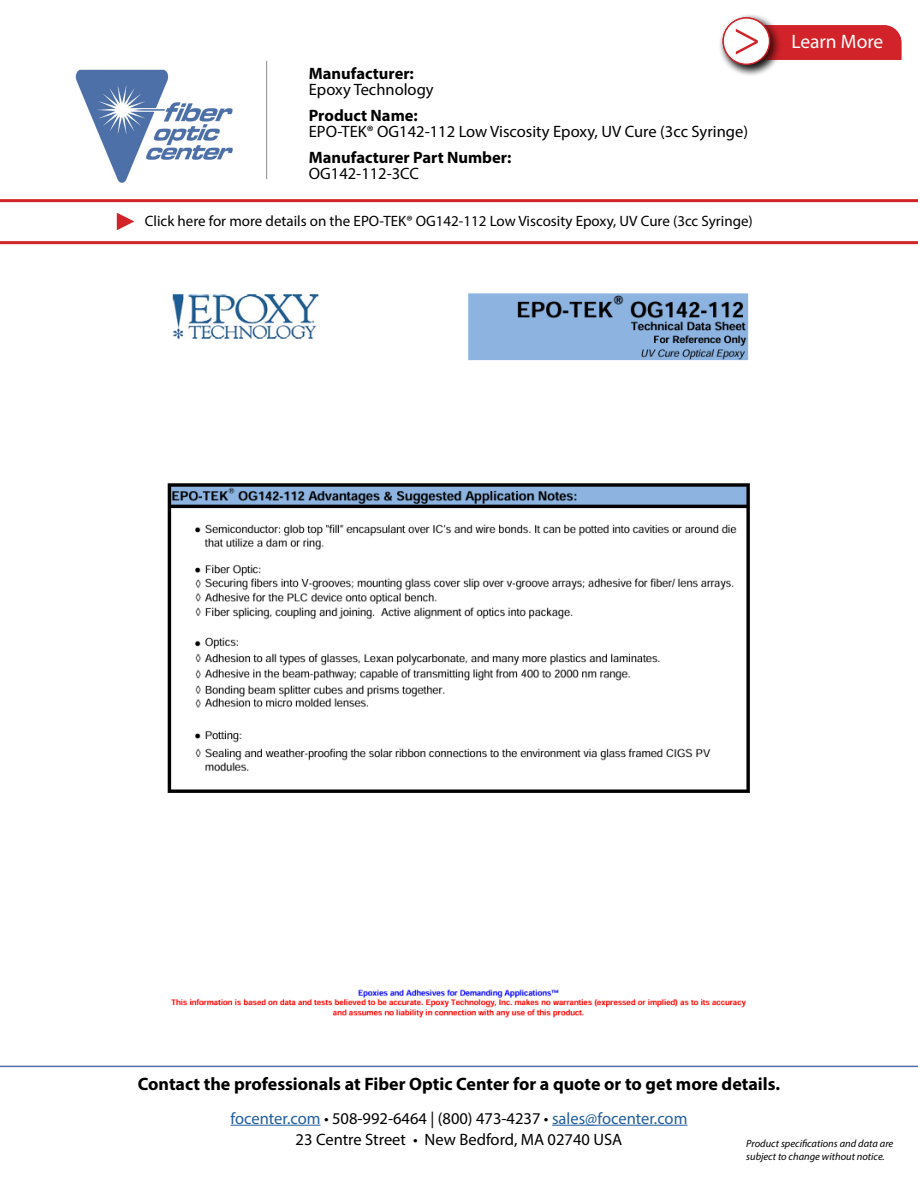
<style>
.page{position:relative;width:918px;height:1188px;background:#fff}
.page>*{position:absolute;margin:0;border:0;box-sizing:border-box;transform-origin:0 0}
.t1{font:51px "Minion Pro";color:#d2232a}
.t2{font:19.5px "Myriad Pro";color:#fff}
.t3{font:700 18px "Myriad Pro";color:#000}
.t4{font:16.5px/16.5px "Myriad Pro";color:#000}
.t5{font:16.5px "Myriad Pro";color:#215e9e}
.t6{font:700 16.5px "Myriad Pro";color:#000}
.t7{font:15px "Myriad Pro";color:#000}
.t8{font:italic 10.5px "Myriad Pro";color:#000}
.s1{font-weight:700}
.s2{color:#000}
</style>
<div class="page">
<hr style="left:231px;top:1125px;width:90px;height:1px;background:#215e9e">
<hr style="left:552px;top:1125px;width:135px;height:1px;background:#215e9e">
<hr style="left:0;top:1066px;width:918px;height:1px;background:#4f70a8">
<img style="left:167px;top:293px;width:583px;height:725px">
<img style="left:75px;top:69px;width:158px;height:114px">
<hr style="left:266px;top:61px;width:1px;height:118px;background:#8a8c8e">
<hr style="left:0;top:241px;width:918px;height:3px;background:#d2232a">
<svg style="left:117px;top:213px;width:17px;height:17px"></svg>
<div style="left:783px;top:25px;width:118px;height:35px;background:#d2232a"></div>
<div style="left:718px;top:13px;width:65px;height:64px;background:#000;opacity:.75"></div>
<div style="left:723px;top:18px;width:47px;height:46px;background:#fff;border-radius:50%"></div>
<div style="left:723px;top:17px;width:47px;height:48px;border:1px solid #d2232a;border-radius:50%"></div>
<hr style="left:0;top:199px;width:918px;height:3px;background:#d2232a">
<p class="t1" style="left:733px;top:4px;width:30px">&gt;</p>
<p class="t2" style="left:791px;top:30px;width:93px">Learn More</p>
<p class="t4" style="left:309px;top:65px;width:126px"><span class="s1">Manufacturer:<br></span>Epoxy Technology</p>
<p class="t4" style="left:309px;top:107px;width:441px"><span class="s1">Product Name:<br></span>EPO-TEK® OG142-112 Low Viscosity Epoxy, UV Cure (3cc Syringe)</p>
<p class="t6" style="left:309px;top:146px;width:204px">Manufacturer Part Number:</p>
<p class="t4" style="left:309px;top:165px;width:112px">OG142-112-3CC</p>
<p class="t7" style="left:145px;top:212px;width:609px">Click here for more details on the EPO-TEK® OG142-112 Low Viscosity Epoxy, UV Cure (3cc Syringe)</p>
<p class="t3" style="left:138px;top:1072px;width:644px">Contact the professionals at Fiber Optic Center for a quote or to get more details.</p>
<p class="t5" style="left:231px;top:1108px;width:458px">focenter.com <span class="s2">• 508-992-6464 | (800) 473-4237 •</span> sales@focenter.com</p>
<p class="t4" style="left:296px;top:1131px;width:328px">23 Centre Street • New Bedford, MA 02740 USA</p>
<p class="t8" style="left:746px;top:1137px;width:149px">Product specifications and data are</p>
<p class="t8" style="left:746px;top:1150px;width:140px">subject to change without notice.</p>
</div>
